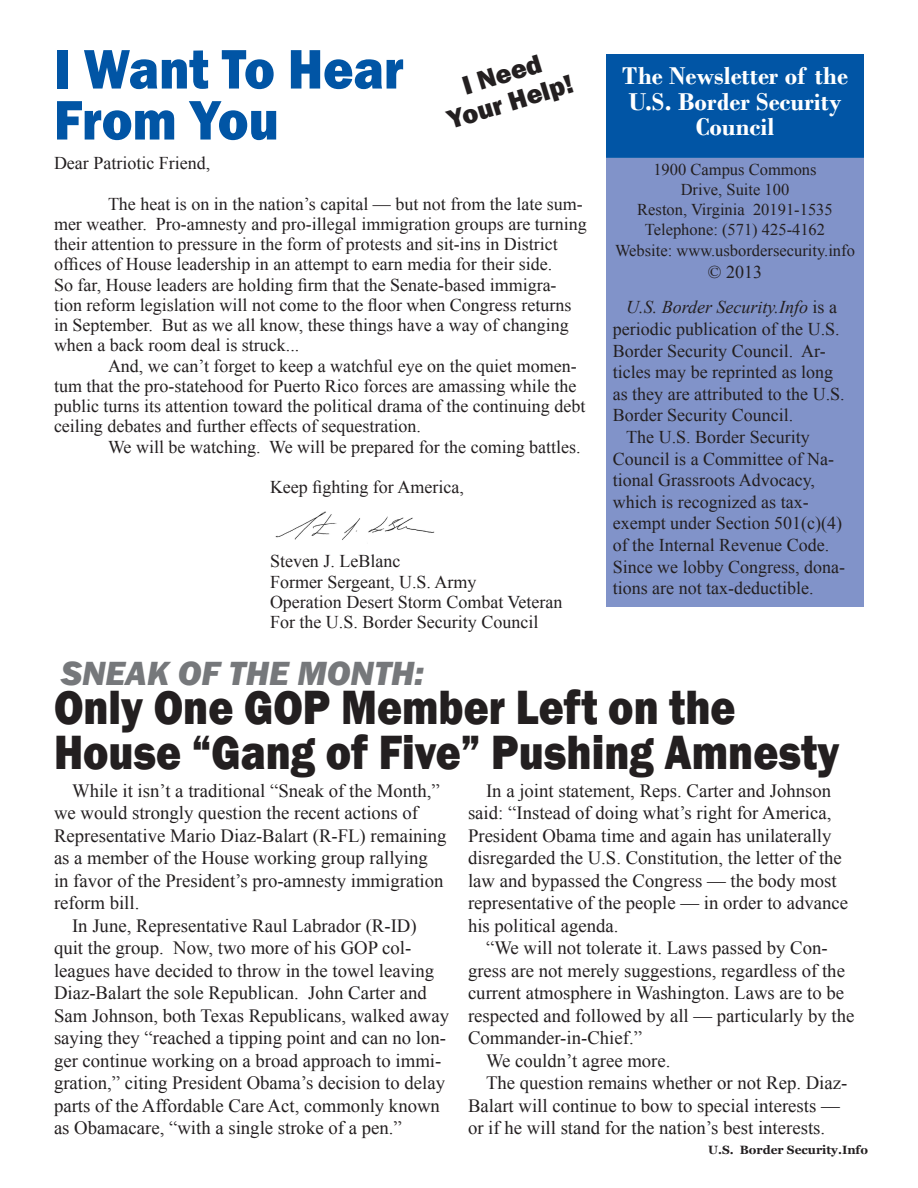
<style>
.page{position:relative;width:918px;height:1188px;background:#fff}
.page>*{position:absolute;margin:0;border:0;box-sizing:border-box;transform-origin:0 0}
.blue_back_page_headl{font:800 57.6px/51px "Franklin Gothic";color:#0155a5;scale:.9 1}
.headlines{font:800 49.5px/45px "Franklin Gothic";color:#231f20;scale:.86 1}
.t1{font:italic 800 34.5px "Franklin Gothic";color:#76787b}
.t2{font:800 27px/28.5px "Franklin Gothic";color:#231f20;text-align:center}
.t3{font:700 25.5px/25.5px "Bodoni";color:#fff;text-align:center}
.Body{font:18.75px/22.5px "Times New Roman";color:#231f20}
.t4{font:18px/21.6px "Times New Roman";color:#231f20}
.t5{font:16.5px/19.8px "Times New Roman";color:#231f20;text-align:center}
.t6{font:700 12px "Georgia";color:#231f20}
.s1{font-style:italic}
</style>
<div class="page">
<div style="left:606px;top:290px;width:258px;height:317px;background:#8193c9"></div>
<div style="left:606px;top:158px;width:258px;height:132px;background:#8193c9"></div>
<div style="left:607px;top:55px;width:256px;height:102px;background:#0155a5"></div>
<div style="left:606px;top:54px;width:258px;height:104px;border:2px solid #0155a5"></div>
<img style="left:275px;top:511px;width:160px;height:29px">
<p class="blue_back_page_headl" style="left:54px;top:44px;width:390px">I Want To Hear<br>From You</p>
<p class="t4" style="left:54px;top:152px;width:158px">Dear Patriotic Friend,</p>
<p class="t4" style="left:54px;top:193px;width:534px;line-height:20.2px;text-indent:54px">The heat is on in the nation’s capital — but not from the late sum&shy;mer weather. Pro-amnesty and pro-illegal immigration groups are turning their attention to pressure in the form of protests and sit-ins in District offices of House leadership in an attempt to earn media for their side.<br>So far, House leaders are holding firm that the Senate-based immigra&shy;tion reform legislation will not come to the floor when Congress returns in September. But as we all know, these things have a way of changing when a back room deal is struck...</p>
<p class="t4" style="left:54px;top:355px;width:533px;line-height:20.2px;text-indent:54px">And, we can’t forget to keep a watchful eye on the quiet momen&shy;tum that the pro-statehood for Puerto Rico forces are amassing while the public turns its attention toward the political drama of the continuing debt ceiling debates and further effects of sequestration.</p>
<p class="t4" style="left:108px;top:436px;width:474px">We will be watching. We will be prepared for the coming battles.</p>
<p class="t4" style="left:270px;top:476px;width:195px">Keep fighting for America,</p>
<p class="t2" style="left:436px;top:80px;width:131px;rotate:-17deg">I Need<br>Your Help!</p>
<p class="t4" style="left:270px;top:550px;width:132px">Steven J. LeBlanc</p>
<p class="t4" style="left:270px;top:571px;width:208px">Former Sergeant, U.S. Army</p>
<p class="t4" style="left:270px;top:591px;width:294px">Operation Desert Storm Combat Veteran</p>
<p class="t4" style="left:270px;top:611px;width:270px">For the U.S. Border Security Council</p>
<p class="t1" style="left:61px;top:651px;width:365px">SNEAK OF THE MONTH:</p>
<p class="t3" style="left:622px;top:63px;width:227px">The Newsletter of the<br>U.S. Border Security<br>Council</p>
<p class="t5" style="left:637px;top:160px;width:197px">1900 Campus Commons<br>Drive, Suite 100<br>Reston, Virginia 20191-1535<br>Telephone: (571) 425-4162</p>
<p class="t5" style="left:615px;top:241px;width:241px">Website: www.usbordersecurity.info</p>
<p class="t4" style="left:708px;top:261px;width:56px">© 2013</p>
<p class="t4" style="left:613px;top:296px;width:233px;text-indent:14px"><span class="s1">U.S. Border Security.Info</span> is a periodic publication of the U.S.<br>Border Security Council. Ar&shy;ticles may be reprinted as long as they are attributed to the U.S.<br>Border Security Council.</p>
<p class="t4" style="left:613px;top:426px;width:234px;text-indent:14px">The U.S. Border Security<br>Council is a Committee of Na&shy;tional Grassroots Advocacy, which is recognized as tax&shy;exempt under Section 501(c)(4) of the Internal Revenue Code.<br>Since we lobby Congress, dona&shy;tions are not tax-deductible.</p>
<p class="headlines" style="left:54px;top:685px;width:915px">Only One GOP Member Left on the<br>House “Gang of Five” Pushing Amnesty</p>
<p class="Body" style="left:54px;top:779px;width:394px;text-indent:18px">While it isn’t a traditional “Sneak of the Month,” we would strongly question the recent actions of Representative Mario Diaz-Balart (R-FL) remaining as a member of the House working group rallying in favor of the President’s pro-amnesty immigration reform bill.</p>
<p class="Body" style="left:54px;top:914px;width:397px;text-indent:18px">In June, Representative Raul Labrador (R-ID) quit the group. Now, two more of his GOP col&shy;leagues have decided to throw in the towel leaving Diaz-Balart the sole Republican. John Carter and Sam Johnson, both Texas Republicans, walked away saying they “reached a tipping point and can no lon&shy;ger continue working on a broad approach to immi&shy;gration,” citing President Obama’s decision to delay parts of the Affordable Care Act, commonly known as Obamacare, “with a single stroke of a pen.”</p>
<p class="Body" style="left:468px;top:779px;width:382px;text-indent:18px">In a joint statement, Reps. Carter and Johnson said: “Instead of doing what’s right for America, President Obama time and again has unilaterally disregarded the U.S. Constitution, the letter of the law and bypassed the Congress — the body most representative of the people — in order to advance his political agenda.</p>
<p class="Body" style="left:468px;top:936px;width:388px;text-indent:18px">“We will not tolerate it. Laws passed by Con&shy;gress are not merely suggestions, regardless of the current atmosphere in Washington. Laws are to be respected and followed by all — particularly by the Commander-in-Chief.”</p>
<p class="Body" style="left:486px;top:1049px;width:186px">We couldn’t agree more.</p>
<p class="Body" style="left:468px;top:1071px;width:381px;text-indent:18px">The question remains whether or not Rep. Diaz-<br>Balart will continue to bow to special interests — or if he will stand for the nation’s best interests.</p>
<p class="t6" style="left:708px;top:1142px;width:161px">U.S. Border Security.Info</p>
</div>
